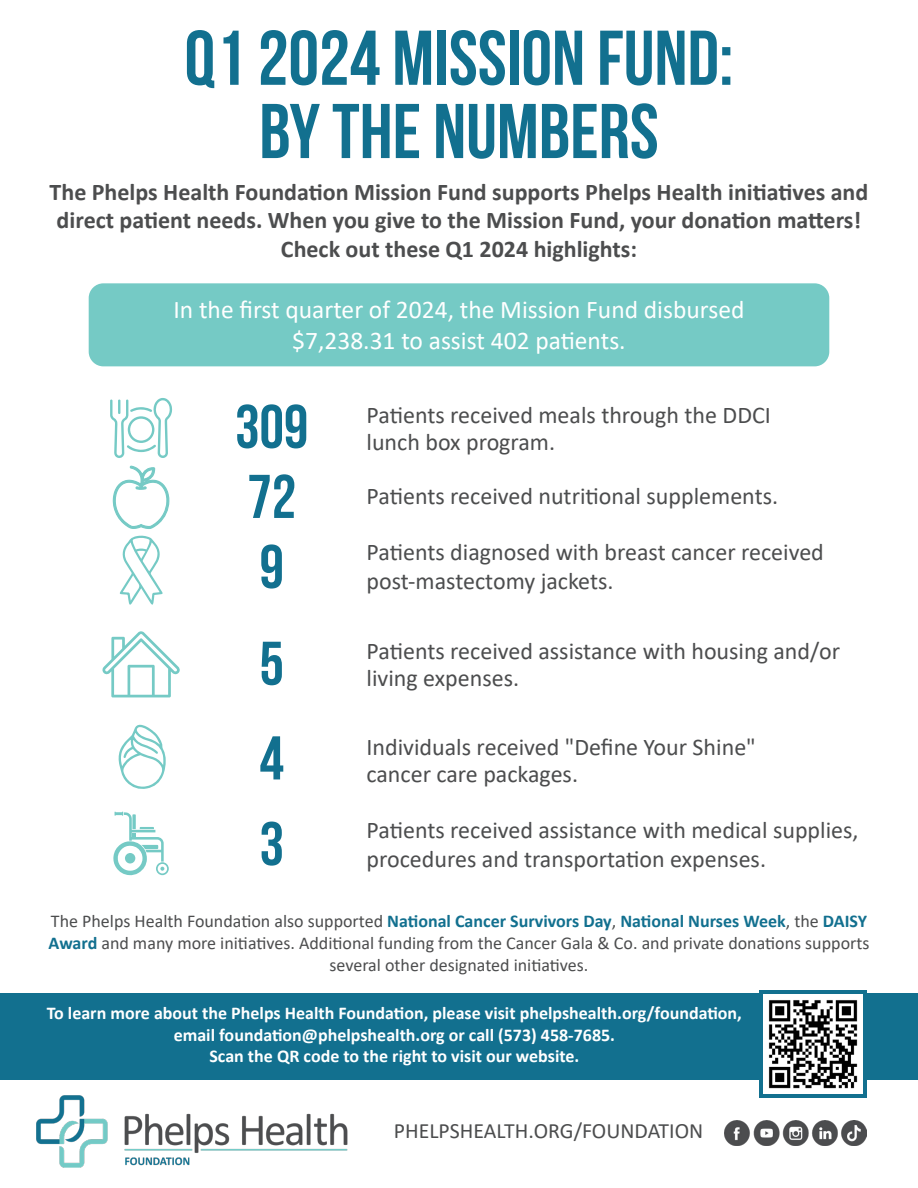
<style>
.page{position:relative;width:918px;height:1188px;background:#fff}
.page>*{position:absolute;margin:0;border:0;box-sizing:border-box;transform-origin:0 0}
.t1{font:700 77.4px/73.2px "Bebas Neue";color:#12708f;text-align:center}
.t2{font:700 61.65px/70.1px "Bebas Neue";color:#12708f}
.t3{font:25.5px/30.6px "Calibri";color:#fff;text-align:center}
.t4{font:24px/27px "Calibri";color:#4c4d4e}
.t5{font:700 24px/28.8px "Calibri";color:#4c4d4e;text-align:center}
.t6{font:21.9px "Calibri";color:#4c4d4e}
.t7{font:18px/21.6px "Calibri";color:#4c4d4e;text-align:center}
.t8{font:700 18px/21.6px "Calibri";color:#fff;text-align:center}
.s1{font-weight:700;color:#12708f}
</style>
<div class="page">
<div style="left:0;top:993px;width:918px;height:87px;background:#12708f"></div>
<div style="left:759px;top:990px;width:108px;height:108px;background:#12708f"></div>
<div style="left:89px;top:283px;width:740px;height:83px;background:#75cac5;border-radius:15px"></div>
<svg style="left:110px;top:398px;width:62px;height:60px"></svg>
<svg style="left:102px;top:631px;width:78px;height:66px"></svg>
<svg style="left:113px;top:812px;width:56px;height:63px"></svg>
<svg style="left:112px;top:465px;width:58px;height:140px"></svg>
<svg style="left:118px;top:725px;width:48px;height:64px"></svg>
<img style="left:763px;top:994px;width:99px;height:99px">
<img style="left:725px;top:1120px;width:142px;height:26px">
<img style="left:36px;top:1095px;width:312px;height:73px">
<h1 class="t1" style="left:185px;top:21px;width:550px">Q1 2024 MISSION FUND:<br>BY THE NUMBERS</h1>
<p class="t5" style="left:50px;top:177px;width:820px">The Phelps Health Foundation Mission Fund supports Phelps Health initiatives and direct patient needs. When you give to the Mission Fund, your donation matters!<br>Check out these Q1 2024 highlights:</p>
<p class="t3" style="left:174px;top:294px;width:572px">In the first quarter of 2024, the Mission Fund disbursed $7,238.31 to assist 402 patients.</p>
<h2 class="t2" style="left:235px;top:391px;width:75px">309<br>72<br>9</h2>
<h2 class="t2" style="left:260px;top:615px;width:26px;line-height:94.7px">5<br>4</h2>
<h2 class="t2" style="left:260px;top:808px;width:26px">3</h2>
<p class="t4" style="left:367px;top:401px;width:406px">Patients received meals through the DDCI lunch box program.</p>
<p class="t4" style="left:367px;top:482px;width:413px">Patients received nutritional supplements.</p>
<p class="t4" style="left:367px;top:537px;width:459px;line-height:28.8px">Patients diagnosed with breast cancer received post-mastectomy jackets.</p>
<p class="t4" style="left:367px;top:637px;width:475px">Patients received assistance with housing and/or living expenses.</p>
<p class="t4" style="left:367px;top:733px;width:391px">Individuals received "Define Your Shine" cancer care packages.</p>
<p class="t4" style="left:367px;top:815px;width:493px;line-height:28.8px">Patients received assistance with medical supplies, procedures and transportation expenses.</p>
<p class="t7" style="left:48px;top:910px;width:823px">The Phelps Health Foundation also supported <span class="s1">National Cancer Survivors Day</span>, <span class="s1">National Nurses Week</span>, the <span class="s1">DAISY<br>Award</span> and many more initiatives. Additional funding from the Cancer Gala &amp; Co. and private donations supports several other designated initiatives.</p>
<p class="t8" style="left:47px;top:1002px;width:697px">To learn more about the Phelps Health Foundation, please visit phelpshealth.org/foundation, email foundation@phelpshealth.org or call (573) 458-7685.<br>Scan the QR code to the right to visit our website.</p>
<p class="t6" style="left:394px;top:1116px;width:311px">PHELPSHEALTH.ORG/FOUNDATION</p>
</div>
